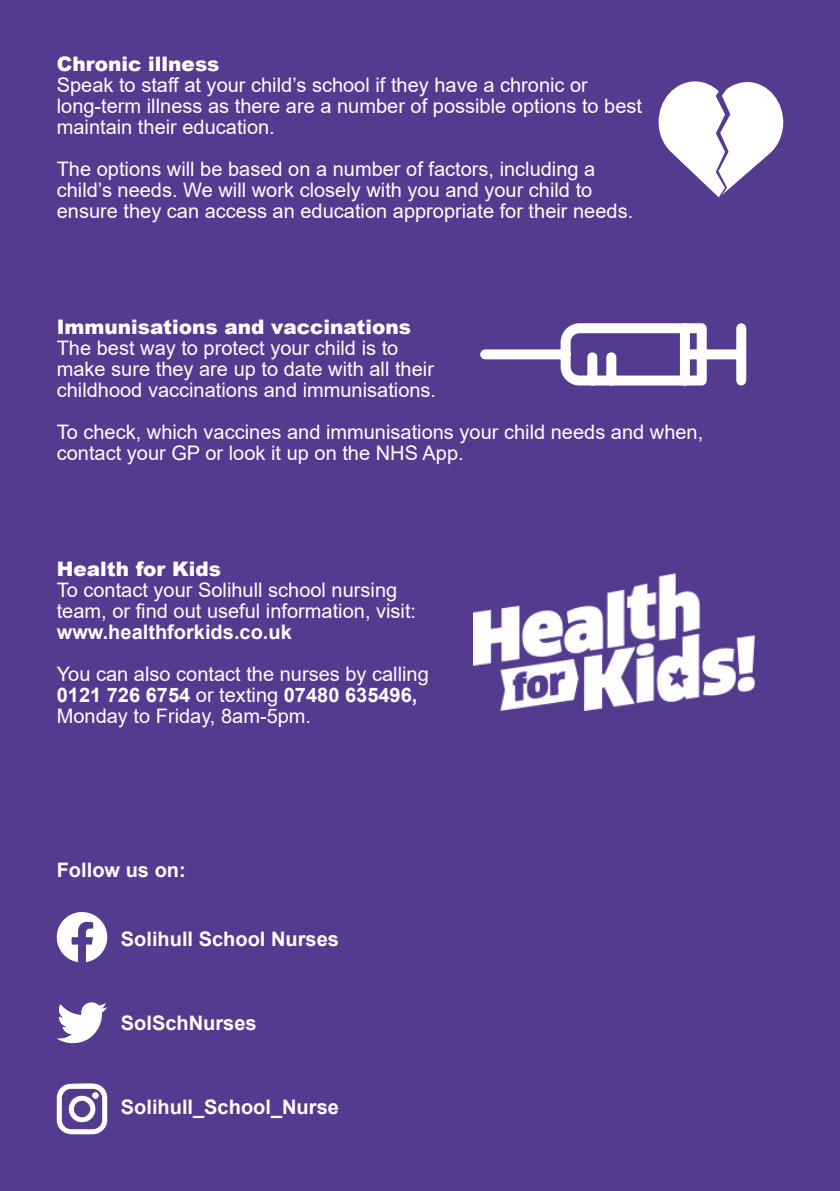
<style>
.page{position:relative;width:840px;height:1191px;background:#fff}
.page>*{position:absolute;margin:0;border:0;box-sizing:border-box;transform-origin:0 0}
.t1{font:20px/21px "Arial";color:#fff}
.t2{font:700 20px "Arial";color:#fff}
.t3{font:900 20px "Arial";color:#fff}
.s1{font-weight:700}
</style>
<div class="page">
<div style="left:0;top:0;width:839px;height:1191px;background:#553b8f"></div>
<img style="left:473px;top:573px;width:280px;height:138px">
<svg style="left:480px;top:323px;width:267px;height:63px"></svg>
<svg style="left:57px;top:912px;width:50px;height:50px"></svg>
<svg style="left:57px;top:1083px;width:50px;height:51px"></svg>
<div style="left:92px;top:1092px;width:7px;height:7px;background:#fff;border-radius:50%"></div>
<svg style="left:57px;top:1002px;width:50px;height:42px"></svg>
<svg style="left:658px;top:81px;width:125px;height:116px"></svg>
<p class="t3" style="left:57px;top:50px;width:164px">Chronic illness</p>
<p class="t1" style="left:57px;top:75px;width:586px">Speak to staff at your child’s school if they have a chronic or long-term illness as there are a number of possible options to best maintain their education.</p>
<p class="t1" style="left:57px;top:159px;width:577px">The options will be based on a number of factors, including a child’s needs. We will work closely with you and your child to ensure they can access an education appropriate for their needs.</p>
<p class="t3" style="left:57px;top:312px;width:355px">Immunisations and vaccinations</p>
<p class="t1" style="left:57px;top:337px;width:381px">The best way to protect your child is to make sure they are up to date with all their childhood vaccinations and immunisations.</p>
<p class="t1" style="left:57px;top:421px;width:647px">To check, which vaccines and immunisations your child needs and when, contact your GP or look it up on the NHS App.</p>
<p class="t3" style="left:57px;top:554px;width:166px">Health for Kids</p>
<p class="t1" style="left:57px;top:579px;width:361px">To contact your Solihull school nursing team, or find out useful information, visit:</p>
<p class="t2" style="left:57px;top:618px;width:236px">www.healthforkids.co.uk</p>
<p class="t1" style="left:57px;top:663px;width:373px">You can also contact the nurses by calling<br><span class="s1">0121 726 6754</span> or texting <span class="s1">07480 635496,<br></span>Monday to Friday, 8am-5pm.</p>
<p class="t2" style="left:57px;top:855px;width:130px">Follow us on:</p>
<p class="t2" style="left:121px;top:925px;width:219px">Solihull School Nurses</p>
<p class="t2" style="left:121px;top:1009px;width:137px">SolSchNurses</p>
<p class="t2" style="left:121px;top:1093px;width:219px">Solihull_School_Nurse</p>
</div>
